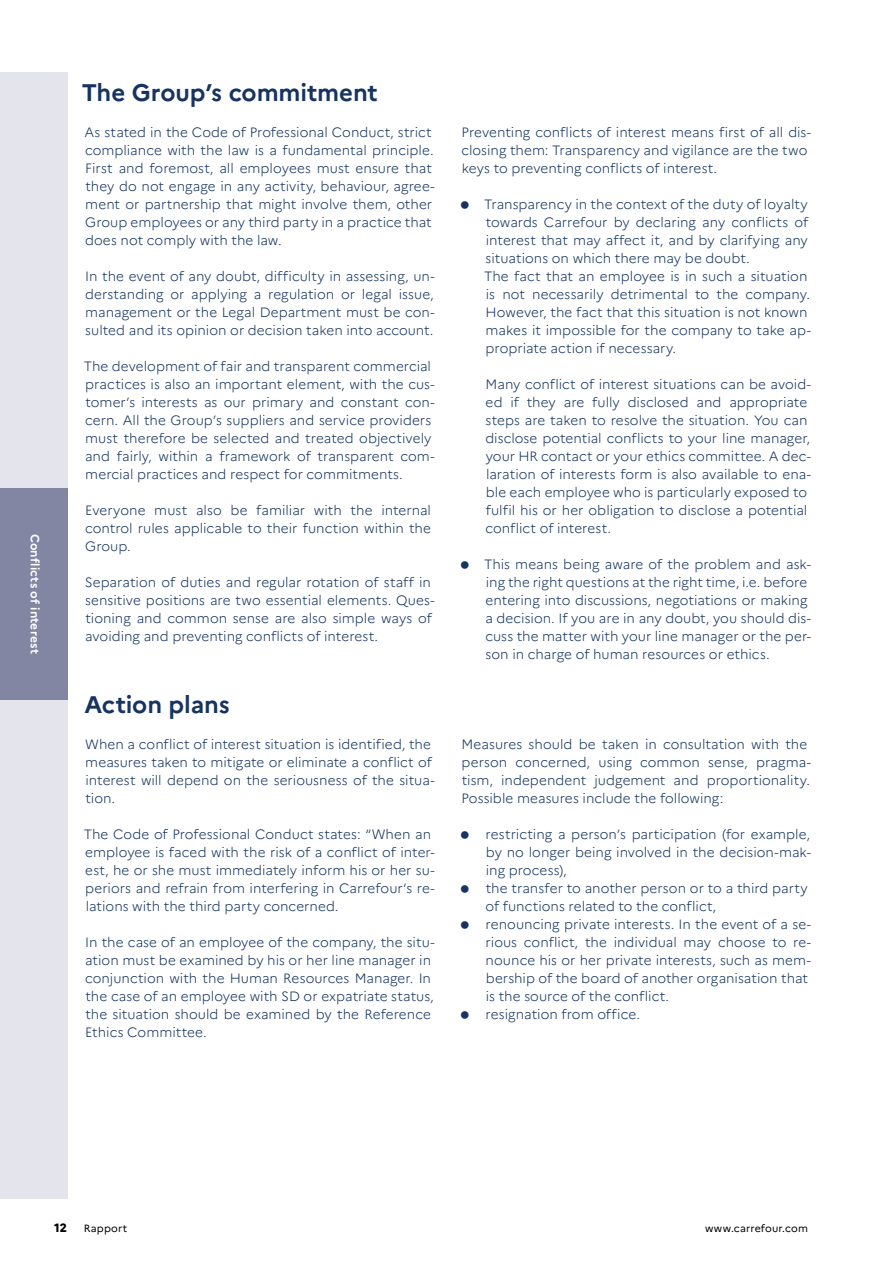
<style>
.page{position:relative;width:893px;height:1263px;background:#fff}
.page>*{position:absolute;margin:0;border:0;box-sizing:border-box;transform-origin:0 0}
.t1{font:700 24px "Marianne";letter-spacing:-.005em;color:#16345f}
._16{font:300 13.5px/18px "Marianne";color:#16345f}
.bar{font:700 12px "Marianne";letter-spacing:.015em;color:#fff}
.t2{font:800 12px "Marianne";color:#000}
.t3{font:10.5px "Marianne";letter-spacing:.015em;color:#000}
</style>
<div class="page">
<div style="left:0;top:72px;width:68px;height:211px;background:#e4e4ec"></div>
<div style="left:0;top:238px;width:68px;height:212px;background:#e4e4ec"></div>
<div style="left:0;top:405px;width:68px;height:211px;background:#e4e4ec"></div>
<div style="left:0;top:654px;width:68px;height:212px;background:#e4e4ec"></div>
<div style="left:0;top:821px;width:68px;height:211px;background:#e4e4ec"></div>
<div style="left:0;top:987px;width:68px;height:212px;background:#e4e4ec"></div>
<div style="left:0;top:488px;width:68px;height:211px;background:#8286a3"></div>
<p class="bar" style="left:42px;top:534px;width:122px;rotate:90deg">Conflicts of interest</p>
<h2 class="t1" style="left:82px;top:77px;width:298px">The Group’s commitment</h2>
<p class="_16" style="left:84px;top:123px;width:352px">As stated in the Code of Professional Conduct, strict compliance with the law is a fundamental principle.<br>First and foremost, all employees must ensure that they do not engage in any activity, behaviour, agree&shy;ment or partnership that might involve them, other Group employees or any third party in a practice that does not comply with the law.</p>
<p class="_16" style="left:85px;top:267px;width:351px;text-align:justify">In the event of any doubt, difficulty in assessing, un&shy;derstanding or applying a regulation or legal issue, management or the Legal Department must be con&shy;sulted and its opinion or decision taken into account.</p>
<p class="_16" style="left:84px;top:357px;width:352px">The development of fair and transparent commercial practices is also an important element, with the cus&shy;tomer’s interests as our primary and constant con&shy;cern. All the Group’s suppliers and service providers must therefore be selected and treated objectively and fairly, within a framework of transparent com&shy;mercial practices and respect for commitments.</p>
<p class="_16" style="left:85px;top:501px;width:347px;text-align:justify">Everyone must also be familiar with the internal control rules applicable to their function within the Group.</p>
<p class="_16" style="left:85px;top:573px;width:351px">Separation of duties and regular rotation of staff in sensitive positions are two essential elements. Ques&shy;tioning and common sense are also simple ways of avoiding and preventing conflicts of interest.</p>
<h2 class="t1" style="left:84px;top:689px;width:147px">Action plans</h2>
<p class="_16" style="left:85px;top:735px;width:351px">When a conflict of interest situation is identified, the measures taken to mitigate or eliminate a conflict of interest will depend on the seriousness of the situa&shy;tion.</p>
<p class="_16" style="left:84px;top:825px;width:352px">The Code of Professional Conduct states: “When an employee is faced with the risk of a conflict of inter&shy;est, he or she must immediately inform his or her su&shy;periors and refrain from interfering in Carrefour’s re&shy;lations with the third party concerned.</p>
<p class="_16" style="left:85px;top:933px;width:351px">In the case of an employee of the company, the situ&shy;ation must be examined by his or her line manager in conjunction with the Human Resources Manager. In the case of an employee with SD or expatriate status, the situation should be examined by the Reference Ethics Committee.</p>
<p class="_16" style="left:461px;top:123px;width:351px">Preventing conflicts of interest means first of all dis&shy;closing them: Transparency and vigilance are the two keys to preventing conflicts of interest.</p>
<p class="_16" style="left:484px;top:195px;width:326px;text-align:justify">Transparency in the context of the duty of loyalty towards Carrefour by declaring any conflicts of interest that may affect it, and by clarifying any situations on which there may be doubt.</p>
<p class="_16" style="left:484px;top:267px;width:328px">The fact that an employee is in such a situation is not necessarily detrimental to the company.<br>However, the fact that this situation is not known makes it impossible for the company to take ap&shy;propriate action if necessary.</p>
<p class="_16" style="left:485px;top:375px;width:327px">Many conflict of interest situations can be avoid&shy;ed if they are fully disclosed and appropriate steps are taken to resolve the situation. You can disclose potential conflicts to your line manager, your HR contact or your ethics committee. A dec&shy;laration of interests form is also available to ena&shy;ble each employee who is particularly exposed to fulfil his or her obligation to disclose a potential conflict of interest.</p>
<p class="_16" style="left:484px;top:555px;width:328px">This means being aware of the problem and ask&shy;ing the right questions at the right time, i.e. before entering into discussions, negotiations or making a decision. If you are in any doubt, you should dis&shy;cuss the matter with your line manager or the per&shy;son in charge of human resources or ethics.</p>
<p class="_16" style="left:462px;top:735px;width:351px">Measures should be taken in consultation with the person concerned, using common sense, pragma&shy;tism, independent judgement and proportionality.<br>Possible measures include the following:</p>
<p class="_16" style="left:486px;top:825px;width:327px;text-align:justify">restricting a person’s participation (for example, by no longer being involved in the decision-mak&shy;ing process),</p>
<p class="_16" style="left:485px;top:879px;width:324px">the transfer to another person or to a third party of functions related to the conflict,</p>
<p class="_16" style="left:486px;top:915px;width:327px">renouncing private interests. In the event of a se&shy;rious conflict, the individual may choose to re&shy;nounce his or her private interests, such as mem&shy;bership of the board of another organisation that is the source of the conflict.</p>
<p class="_16" style="left:486px;top:1005px;width:156px">resignation from office.</p>
<p class="t2" style="left:54px;top:1220px;width:14px">12</p>
<p class="t3" style="left:84px;top:1222px;width:45px">Rapport</p>
<p class="t3" style="left:705px;top:1222px;width:104px">www.carrefour.com</p>
</div>
